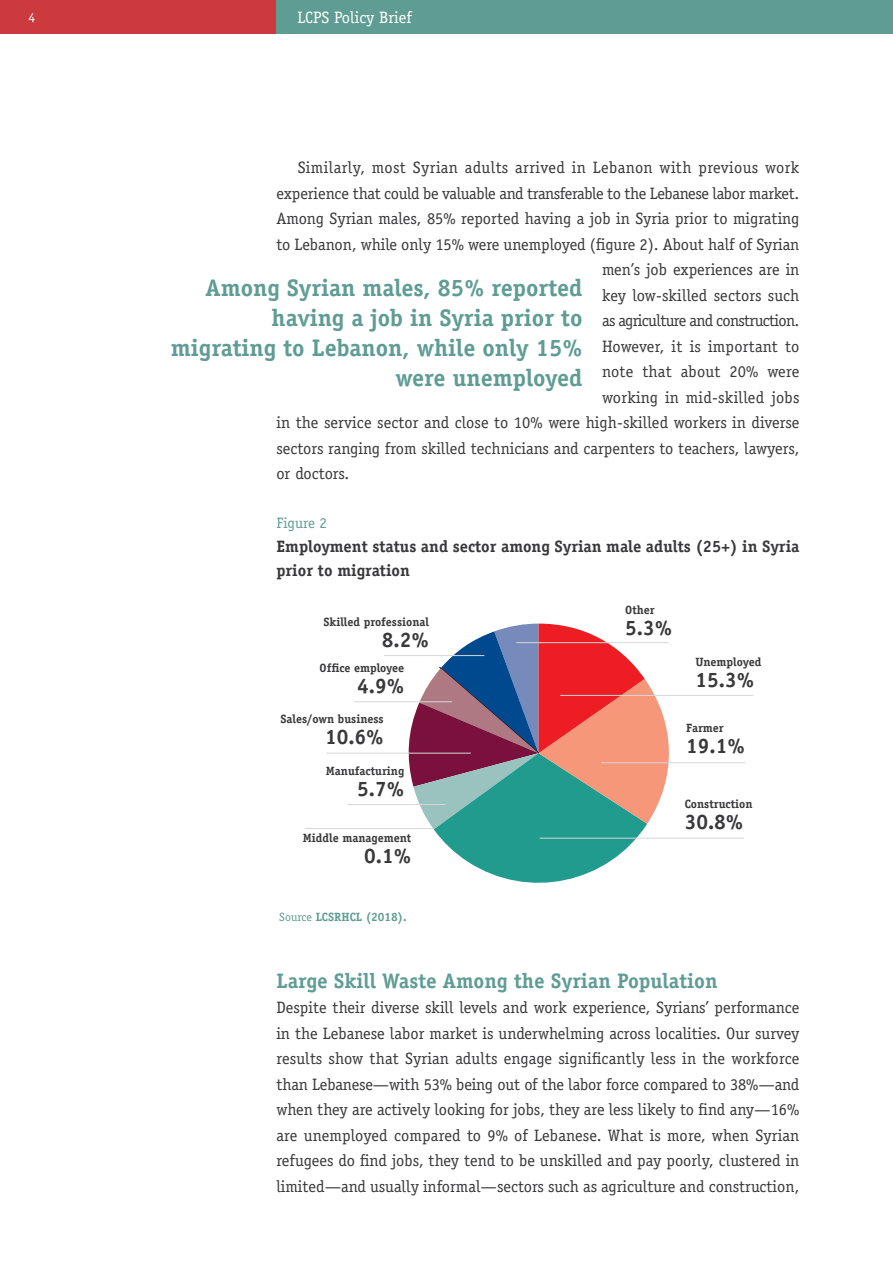
<style>
.page{position:relative;width:893px;height:1263px;background:#fff}
.page>*{position:absolute;margin:0;border:0;box-sizing:border-box;transform-origin:0 0}
.t1{font:700 24px/30px "Officina Serif Std";color:#5f9d94;text-align:right}
.t2{font:700 21px "Officina Serif Std";color:#39383a}
.t3{font:700 21px "Officina Serif Std";color:#5f9d94}
.t4{font:16.5px/25.5px "Officina Serif Std";color:#39383a;text-align:justify}
.t5{font:700 16.5px/24px "Officina Serif Std";color:#39383a}
.t6{font:16.5px "Officina Serif Std";letter-spacing:-.025em;color:#39383a}
.t7{font:16.5px "Officina Serif Std";letter-spacing:.02em;color:#39383a}
.t8{font:16.5px "Officina Serif Std";letter-spacing:-.04em;color:#39383a}
.t9{font:16.5px "Officina Serif Std";color:#fff}
.t10{font:15px "Officina Serif Std";color:#5f9d94}
.t11{font:13.5px "Officina Serif Std";color:#fff}
.t12{font:700 12px "Officina Serif Std";color:#39383a}
.t13{font:700 12px "Officina Serif Std";color:#5f9d94}
.s1{font-weight:400}
</style>
<div class="page">
<div style="left:0;top:0;width:276px;height:34px;background:#cc3a3d"></div>
<div style="left:276px;top:0;width:617px;height:34px;background:#5f9d94"></div>
<svg style="left:409px;top:624px;width:260px;height:259px"></svg>
<hr style="left:384px;top:655px;width:100px;height:1px;background:#d7d7d7">
<hr style="left:354px;top:701px;width:98px;height:1px;background:#d7d7d7">
<hr style="left:326px;top:753px;width:145px;height:1px;background:#d7d7d7">
<hr style="left:347px;top:804px;width:99px;height:1px;background:#d7d7d7">
<hr style="left:305px;top:828px;width:128px;height:1px;background:#d7d7d7">
<hr style="left:601px;top:762px;width:144px;height:1px;background:#d7d7d7">
<hr style="left:540px;top:838px;width:204px;height:1px;background:#d7d7d7">
<hr style="left:560px;top:695px;width:193px;height:1px;background:#d7d7d7">
<hr style="left:516px;top:642px;width:153px;height:1px;background:#d7d7d7">
<p class="t11" style="left:28px;top:10px;width:8px">4</p>
<p class="t9" style="left:298px;top:7px;width:116px">LCPS Policy Brief</p>
<p class="t7" style="left:298px;top:158px;width:503px">Similarly, most Syrian adults arrived in Lebanon with previous work</p>
<p class="t6" style="left:276px;top:184px;width:524px">experience that could be valuable and transferable to the Lebanese labor market.</p>
<p class="t4" style="left:276px;top:206px;width:524px">Among Syrian males, 85% reported having a job in Syria prior to migrating</p>
<p class="t4" style="left:276px;top:231px;width:524px">to Lebanon, while only 15% were unemployed (figure 2). About half of Syrian</p>
<p class="t4" style="left:602px;top:257px;width:199px">men’s job experiences are in</p>
<p class="t4" style="left:602px;top:282px;width:199px">key low-skilled sectors such</p>
<p class="t8" style="left:602px;top:311px;width:199px">as agriculture and construction.</p>
<p class="t4" style="left:602px;top:333px;width:199px">However, it is important to</p>
<p class="t4" style="left:602px;top:359px;width:199px">note that about 20% were</p>
<p class="t4" style="left:602px;top:384px;width:199px">working in mid-skilled jobs</p>
<p class="t4" style="left:276px;top:410px;width:524px">in the service sector and close to 10% were high-skilled workers in diverse</p>
<p class="t4" style="left:276px;top:435px;width:524px">sectors ranging from skilled technicians and carpenters to teachers, lawyers,</p>
<p class="t4" style="left:276px;top:461px;width:75px">or doctors.</p>
<h1 class="t1" style="left:171px;top:275px;width:413px">Among Syrian males, 85% reported having a job in Syria prior to migrating to Lebanon, while only 15% were unemployed</h1>
<p class="t10" style="left:276px;top:514px;width:52px">Figure 2</p>
<p class="t5" style="left:276px;top:536px;width:524px">Employment status and sector among Syrian male adults (25+) in Syria prior to migration</p>
<p class="t12" style="left:323px;top:617px;width:107px">Skilled professional</p>
<p class="t2" style="left:382px;top:632px;width:49px">8.2%</p>
<p class="t12" style="left:320px;top:663px;width:86px">Office employee</p>
<p class="t2" style="left:357px;top:678px;width:49px">4.9%</p>
<p class="t12" style="left:281px;top:715px;width:105px">Sales/own business</p>
<p class="t2" style="left:325px;top:729px;width:60px">10.6%</p>
<p class="t12" style="left:326px;top:766px;width:80px">Manufacturing</p>
<p class="t2" style="left:357px;top:781px;width:49px">5.7%</p>
<p class="t12" style="left:303px;top:833px;width:110px">Middle management</p>
<p class="t2" style="left:364px;top:848px;width:49px">0.1%</p>
<p class="t13" style="left:279px;top:912px;width:129px"><span class="s1">Source</span> LCSRHCL (2018).</p>
<p class="t12" style="left:625px;top:605px;width:31px">Other</p>
<p class="t2" style="left:625px;top:620px;width:49px">5.3%</p>
<p class="t12" style="left:695px;top:658px;width:68px">Unemployed</p>
<p class="t2" style="left:695px;top:672px;width:60px">15.3%</p>
<p class="t12" style="left:686px;top:723px;width:39px">Farmer</p>
<p class="t2" style="left:686px;top:738px;width:60px">19.1%</p>
<p class="t12" style="left:685px;top:799px;width:69px">Construction</p>
<p class="t2" style="left:685px;top:813px;width:60px">30.8%</p>
<p class="t3" style="left:276px;top:973px;width:443px">Large Skill Waste Among the Syrian Population</p>
<p class="t4" style="left:276px;top:995px;width:525px">Despite their diverse skill levels and work experience, Syrians’ performance in the Lebanese labor market is underwhelming across localities. Our survey results show that Syrian adults engage significantly less in the workforce than Lebanese—with 53% being out of the labor force compared to 38%—and when they are actively looking for jobs, they are less likely to find any—16% are unemployed compared to 9% of Lebanese. What is more, when Syrian refugees do find jobs, they tend to be unskilled and pay poorly, clustered in limited—and usually informal—sectors such as agriculture and construction,</p>
</div>
